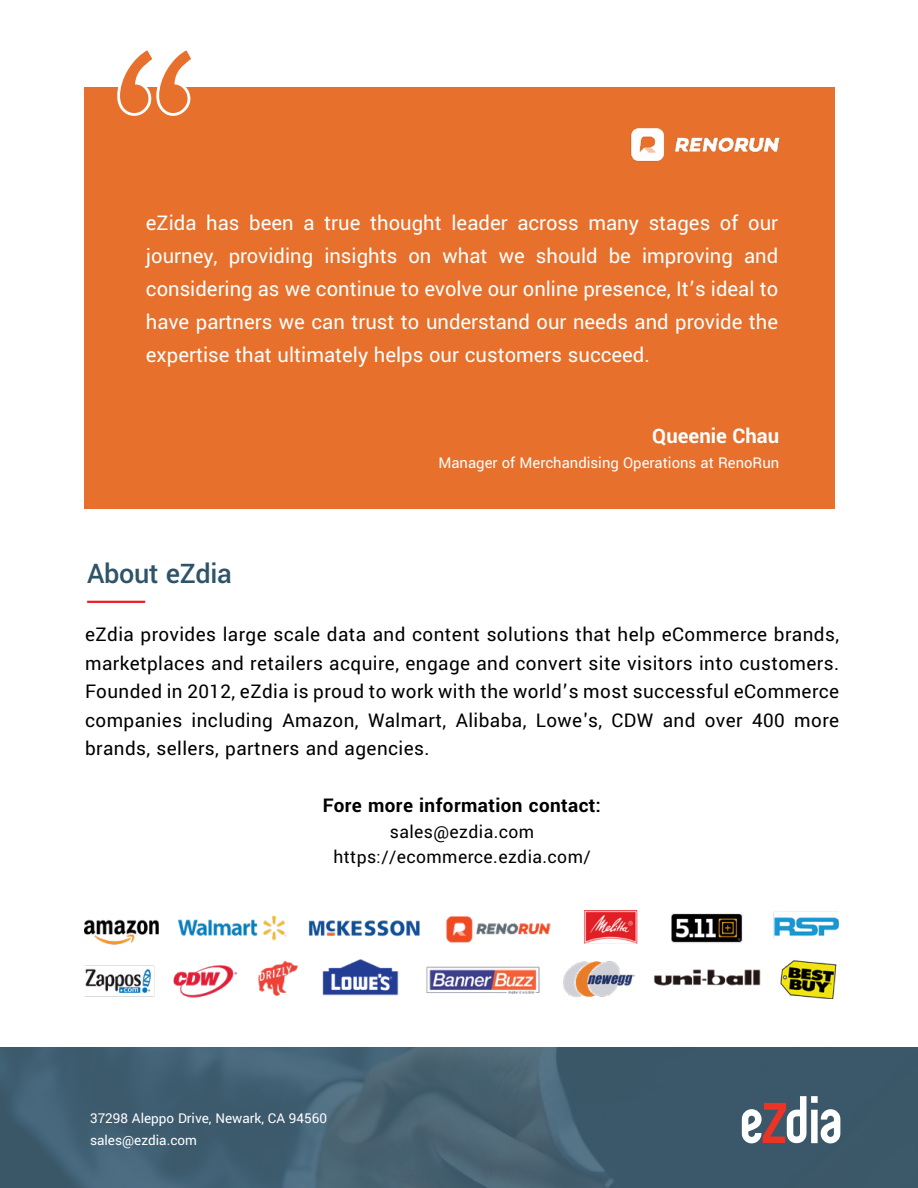
<style>
.page{position:relative;width:918px;height:1188px;background:#fff}
.page>*{position:absolute;margin:0;border:0;box-sizing:border-box;transform-origin:0 0}
.t1{font:500 30px "Yantramanav";letter-spacing:-.01em;color:#2f5368}
.t2{font:22.5px/33px "Yantramanav";color:#fff;text-align:justify}
.t3{font:700 22.5px "Yantramanav";color:#fff}
.t4{font:21px/28.5px "Yantramanav";letter-spacing:.02em;color:#000;text-align:justify}
.t5{font:700 21px "Yantramanav";letter-spacing:.02em;color:#000}
.t6{font:19.5px/25.5px "Yantramanav";letter-spacing:.02em;color:#000;text-align:center}
.t7{font:16.5px "Yantramanav";color:#fff}
.t8{font:15px/22.5px "Yantramanav";color:#fff}
</style>
<div class="page">
<svg style="left:0;top:1048px;width:918px;height:140px;background:#415e6f"></svg>
<svg style="left:742px;top:1096px;width:98px;height:47px"></svg>
<hr style="left:87px;top:601px;width:58px;height:2px;background:#ed1d24">
<div style="left:84px;top:88px;width:750px;height:421px;background:#e6702c"></div>
<img style="left:630px;top:128px;width:150px;height:34px">
<svg style="left:116px;top:50px;width:81px;height:66px"></svg>
<img style="left:84px;top:910px;width:755px;height:88px">
<p class="t2" style="left:146px;top:206px;width:634px">eZida has been a true thought leader across many stages of our journey, providing insights on what we should be improving and considering as we continue to evolve our online presence, It’s ideal to have partners we can trust to understand our needs and provide the expertise that ultimately helps our customers succeed.</p>
<h1 class="t1" style="left:87px;top:555px;width:146px">About eZdia</h1>
<p class="t3" style="left:652px;top:422px;width:129px">Queenie Chau</p>
<p class="t7" style="left:438px;top:453px;width:342px">Manager of Merchandising Operations at RenoRun</p>
<p class="t4" style="left:85px;top:621px;width:756px">eZdia provides large scale data and content solutions that help eCommerce brands, marketplaces and retailers acquire, engage and convert site visitors into customers.<br>Founded in 2012, eZdia is proud to work with the world’s most successful eCommerce companies including Amazon, Walmart, Alibaba, Lowe's, CDW and over 400 more brands, sellers, partners and agencies.</p>
<p class="t5" style="left:323px;top:793px;width:280px">Fore more information contact:</p>
<p class="t6" style="left:333px;top:819px;width:259px">sales@ezdia.com https://ecommerce.ezdia.com/</p>
<p class="t8" style="left:90px;top:1107px;width:238px">37298 Aleppo Drive, Newark, CA 94560 sales@ezdia.com</p>
</div>
